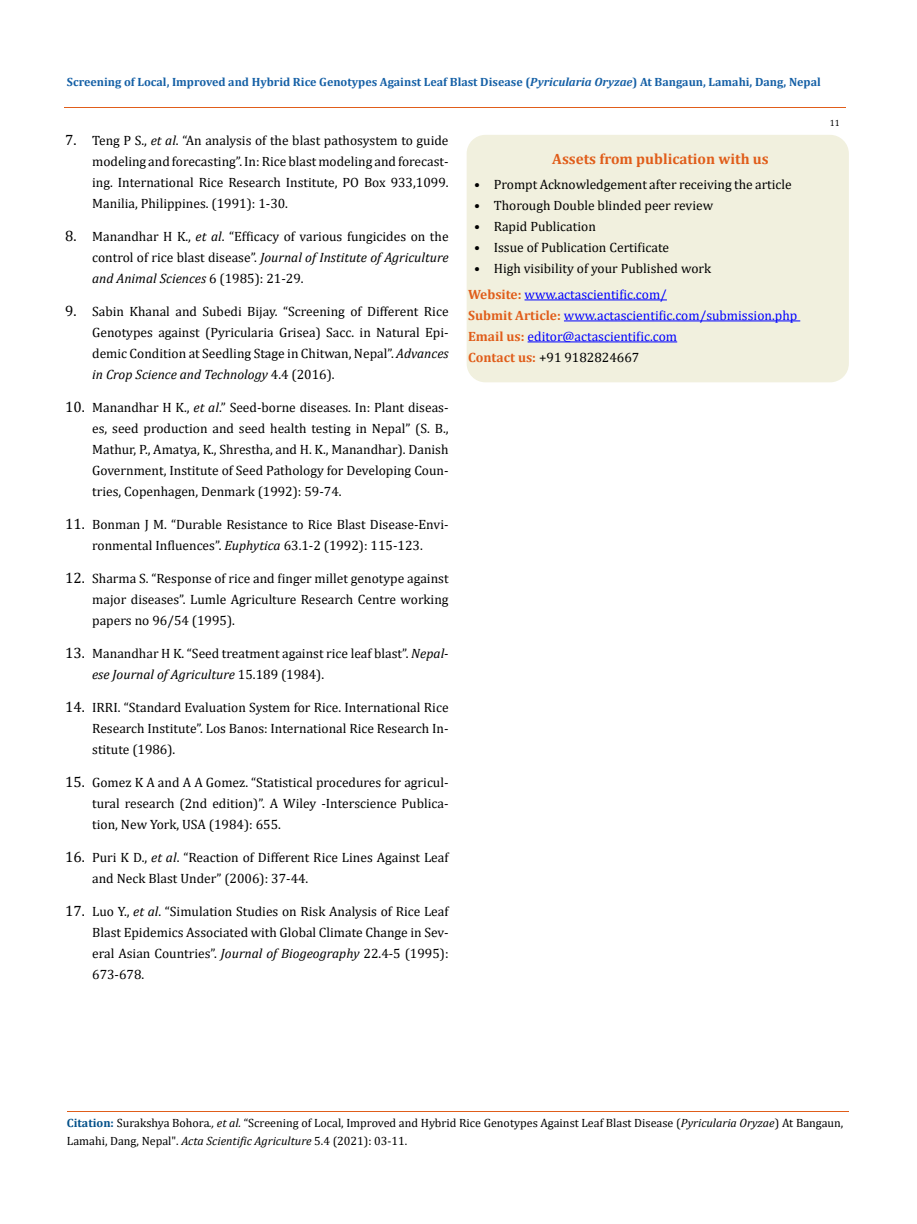
<style>
.page{position:relative;width:917px;height:1224px;background:#fff}
.page>*{position:absolute;margin:0;border:0;box-sizing:border-box;transform-origin:0 0}
.t1{font:700 15px "Cambria";color:#e05d1a}
.t2{font:13.5px/21px "Cambria";color:#000;text-align:justify}
.t3{font:13.5px/21px "Cambria";color:#00f}
.t4{font:12px/18px "Cambria";color:#000}
.t5{font:700 12px "Cambria";color:#1560a6}
.t6{font:9px "Cambria";color:#000}
.s1{font-style:italic}
.s2{font-size:15px}
.s3{font-weight:700;color:#e05d1a}
.s4{color:#000}
.s5{font-weight:700;color:#035089}
</style>
<div class="page">
<hr style="left:64px;top:108px;width:781px;height:1px;background:#e05d1a">
<hr style="left:67px;top:1112px;width:781px;height:1px;background:#e05d1a">
<div style="left:467px;top:136px;width:381px;height:246px;background:#f1f0de;border-radius:18px"></div>
<div style="left:466px;top:135px;width:382px;height:247px;border:2px solid #f1f0de;border-radius:18px"></div>
<hr style="left:524px;top:300px;width:143px;height:1px;background:#00f">
<hr style="left:564px;top:321px;width:236px;height:1px;background:#00f">
<hr style="left:527px;top:342px;width:150px;height:1px;background:#00f">
<p class="t5" style="left:67px;top:73px;width:755px">Screening of Local, Improved and Hybrid Rice Genotypes Against Leaf Blast Disease (<span class="s1">Pyricularia Oryzae</span>) At Bangaun, Lamahi, Dang, Nepal</p>
<p class="t2" style="left:92px;top:130px;width:358px;text-indent:-27px"><span class="s2">7.</span> Teng P S., <span class="s1">et al</span>. “An analysis of the blast pathosystem to guide modeling and forecasting”. In: Rice blast modeling and forecast&shy;ing. International Rice Research Institute, PO Box 933,1099.<br>Manilia, Philippines. (1991): 1-30.</p>
<p class="t2" style="left:92px;top:226px;width:358px;text-indent:-27px"><span class="s2">8.</span> Manandhar H K., <span class="s1">et al</span>. “Efficacy of various fungicides on the control of rice blast disease”. <span class="s1">Journal of Institute of Agriculture and Animal Sciences</span> 6 (1985): 21-29.</p>
<p class="t2" style="left:92px;top:301px;width:358px;text-indent:-27px"><span class="s2">9.</span> Sabin Khanal and Subedi Bijay. “Screening of Different Rice Genotypes against (Pyricularia Grisea) Sacc. in Natural Epi&shy;demic Condition at Seedling Stage in Chitwan, Nepal”. <span class="s1">Advances in Crop Science and Technology</span> 4.4 (2016).</p>
<p class="t2" style="left:92px;top:397px;width:358px;text-indent:-27px"><span class="s2">10.</span> Manandhar H K., <span class="s1">et al</span>.” Seed-borne diseases. In: Plant diseas&shy;es, seed production and seed health testing in Nepal” (S. B., Mathur, P., Amatya, K., Shrestha, and H. K., Manandhar). Danish Government, Institute of Seed Pathology for Developing Coun&shy;tries, Copenhagen, Denmark (1992): 59-74.</p>
<p class="t2" style="left:65px;top:514px;width:385px;text-align:center"><span class="s2">11.</span> Bonman J M. “Durable Resistance to Rice Blast Disease-Envi&shy;ronmental Influences”. <span class="s1">Euphytica</span> 63.1-2 (1992): 115-123.</p>
<p class="t2" style="left:92px;top:568px;width:358px;text-indent:-27px"><span class="s2">12.</span> Sharma S. “Response of rice and finger millet genotype against major diseases”. Lumle Agriculture Research Centre working papers no 96/54 (1995).</p>
<p class="t2" style="left:92px;top:643px;width:358px;text-indent:-27px"><span class="s2">13.</span> Manandhar H K. “Seed treatment against rice leaf blast”. <span class="s1">Nepal&shy;ese Journal of Agriculture</span> 15.189 (1984).</p>
<p class="t2" style="left:92px;top:697px;width:358px;text-indent:-27px"><span class="s2">14.</span> IRRI. “Standard Evaluation System for Rice. International Rice Research Institute”. Los Banos: International Rice Research In&shy;stitute (1986).</p>
<p class="t2" style="left:92px;top:772px;width:358px;text-indent:-27px"><span class="s2">15.</span> Gomez K A and A A Gomez. “Statistical procedures for agricul&shy;tural research (2nd edition)”. A Wiley -Interscience Publica&shy;tion, New York, USA (1984): 655.</p>
<p class="t2" style="left:92px;top:847px;width:358px;text-indent:-27px"><span class="s2">16.</span> Puri K D., <span class="s1">et al</span>. “Reaction of Different Rice Lines Against Leaf and Neck Blast Under” (2006): 37-44.</p>
<p class="t2" style="left:92px;top:901px;width:358px;text-indent:-27px"><span class="s2">17.</span> Luo Y., <span class="s1">et al</span>. “Simulation Studies on Risk Analysis of Rice Leaf Blast Epidemics Associated with Global Climate Change in Sev&shy;eral Asian Countries”. <span class="s1">Journal of Biogeography</span> 22.4-5 (1995):<br>673-678.</p>
<p class="t1" style="left:552px;top:148px;width:218px">Assets from publication with us</p>
<p class="t2" style="left:474px;top:174px;width:319px">• Prompt Acknowledgement after receiving the article</p>
<p class="t2" style="left:474px;top:195px;width:240px">• Thorough Double blinded peer review</p>
<p class="t2" style="left:474px;top:216px;width:123px">• Rapid Publication</p>
<p class="t2" style="left:474px;top:237px;width:196px">• Issue of Publication Certificate</p>
<p class="t2" style="left:474px;top:258px;width:238px">• High visibility of your Published work</p>
<p class="t3" style="left:468px;top:284px;width:330px"><span class="s3">Website:</span> www.actascientific.com/<br><span class="s3">Submit Article:</span> www.actascientific.com/submission.php <span class="s3">Email us:</span> editor@actascientific.com<br><span class="s3">Contact us:</span> <span class="s4">+91 9182824667</span></p>
<p class="t6" style="left:829px;top:118px;width:11px">11</p>
<p class="t4" style="left:67px;top:1114px;width:778px"><span class="s5">Citation:</span> Surakshya Bohora<span class="s1">., et al.</span> “Screening of Local, Improved and Hybrid Rice Genotypes Against Leaf Blast Disease (<span class="s1">Pyricularia Oryzae</span>) At Bangaun,<br>Lamahi, Dang, Nepal". <span class="s1">Acta Scientific Agriculture</span> 5.4 (2021): 03-11.</p>
</div>
